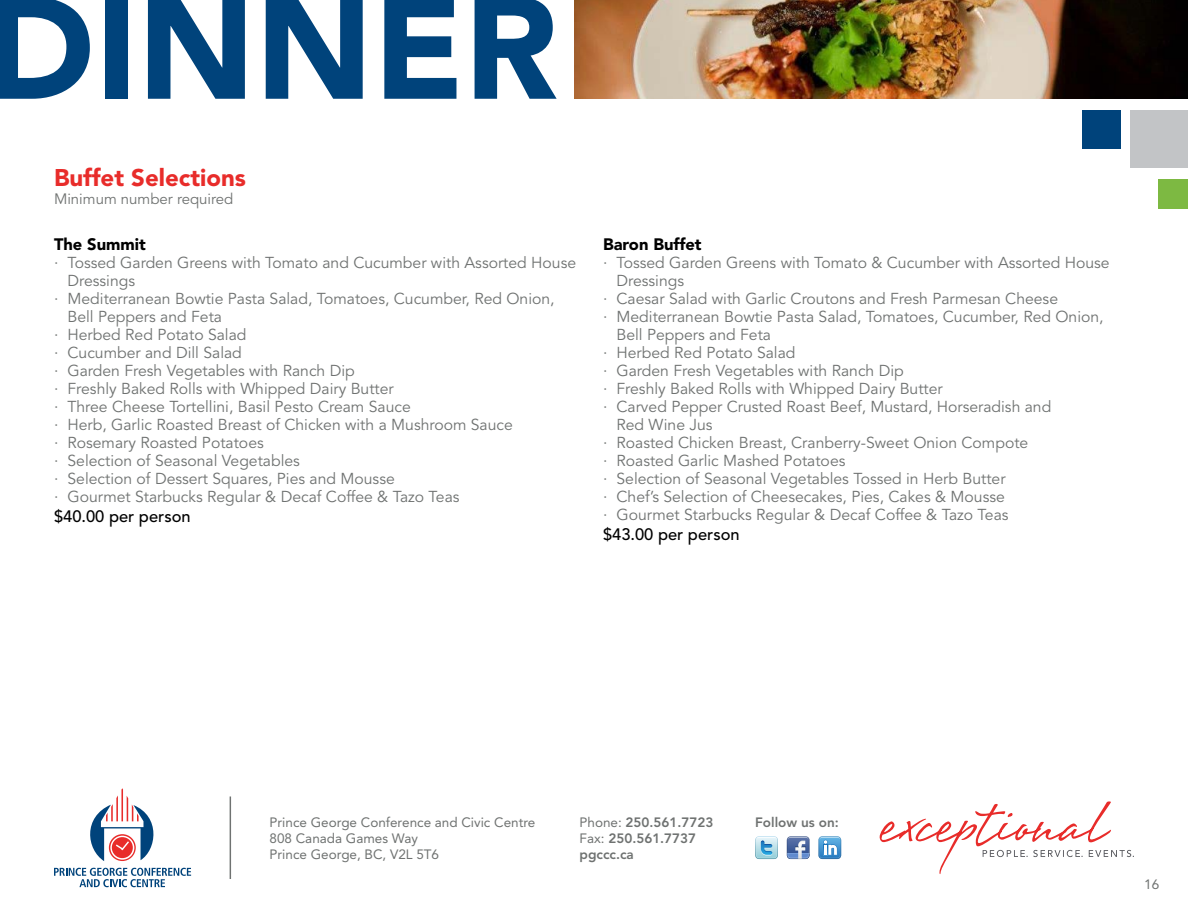
<style>
.page{position:relative;width:1188px;height:918px;background:#fff}
.page>*{position:absolute;margin:0;border:0;box-sizing:border-box;transform-origin:0 0}
.t1{font:900 144.45px "Avenir LT Std";color:#00437b}
.t2{font:900 24px "Avenir LT Std";color:#e82c2a}
.t3{font:500 16.5px "Avenir LT Std";color:#000}
.t4{font:900 16.5px "Avenir LT Std";color:#000}
.t5{font:15.75px "Avenir LT Std";color:#6f7271}
.t6{font:15px "Avenir LT Std";color:#6f7271}
.t7{font:13.5px/16.2px "Avenir LT Std";color:#6f7271}
.t8{font:800 13.5px/16.2px "Avenir LT Std";color:#6f7271}
.s1{font-weight:400}
</style>
<div class="page">
<svg style="left:90px;top:788px;width:64px;height:73px"></svg>
<svg style="left:54px;top:868px;width:137px;height:19px"></svg>
<hr style="left:230px;top:796px;width:1px;height:83px;background:#6f7271">
<svg style="left:787px;top:836px;width:23px;height:23px"></svg>
<svg style="left:818px;top:836px;width:23px;height:23px"></svg>
<svg style="left:755px;top:836px;width:23px;height:23px"></svg>
<svg style="left:880px;top:801px;width:254px;height:73px"></svg>
<div style="left:1131px;top:110px;width:57px;height:57px;background:#c2c4c6"></div>
<div style="left:1082px;top:110px;width:39px;height:39px;background:#00437b"></div>
<div style="left:1158px;top:179px;width:30px;height:29px;background:#7db942"></div>
<img style="left:575px;top:0;width:613px;height:99px">
<h1 class="t1" style="left:-15px;top:-39px;width:574px">DINNER</h1>
<h2 class="t2" style="left:54px;top:163px;width:193px">Buffet Selections</h2>
<p class="t6" style="left:54px;top:190px;width:181px">Minimum number required</p>
<p class="t4" style="left:54px;top:235px;width:93px">The Summit</p>
<p class="t5" style="left:54px;top:254px;width:524px">· Tossed Garden Greens with Tomato and Cucumber with Assorted House</p>
<p class="t5" style="left:67px;top:272px;width:69px">Dressings</p>
<p class="t5" style="left:54px;top:290px;width:502px">· Mediterranean Bowtie Pasta Salad, Tomatoes, Cucumber, Red Onion,</p>
<p class="t5" style="left:67px;top:308px;width:156px">Bell Peppers and Feta</p>
<p class="t5" style="left:54px;top:326px;width:194px">· Herbed Red Potato Salad</p>
<p class="t5" style="left:54px;top:344px;width:189px">· Cucumber and Dill Salad</p>
<p class="t5" style="left:54px;top:362px;width:302px">· Garden Fresh Vegetables with Ranch Dip</p>
<p class="t5" style="left:54px;top:380px;width:341px">· Freshly Baked Rolls with Whipped Dairy Butter</p>
<p class="t5" style="left:54px;top:398px;width:358px">· Three Cheese Tortellini, Basil Pesto Cream Sauce</p>
<p class="t5" style="left:54px;top:416px;width:460px">· Herb, Garlic Roasted Breast of Chicken with a Mushroom Sauce</p>
<p class="t5" style="left:54px;top:434px;width:211px">· Rosemary Roasted Potatoes</p>
<p class="t5" style="left:54px;top:452px;width:247px">· Selection of Seasonal Vegetables</p>
<p class="t5" style="left:54px;top:470px;width:342px">· Selection of Dessert Squares, Pies and Mousse</p>
<p class="t5" style="left:54px;top:488px;width:407px">· Gourmet Starbucks Regular &amp; Decaf Coffee &amp; Tazo Teas</p>
<p class="t3" style="left:54px;top:507px;width:138px">$40.00 per person</p>
<p class="t4" style="left:603px;top:235px;width:100px">Baron Buffet</p>
<p class="t5" style="left:603px;top:254px;width:508px">· Tossed Garden Greens with Tomato &amp; Cucumber with Assorted House</p>
<p class="t5" style="left:616px;top:272px;width:69px">Dressings</p>
<p class="t5" style="left:603px;top:290px;width:457px">· Caesar Salad with Garlic Croutons and Fresh Parmesan Cheese</p>
<p class="t5" style="left:603px;top:308px;width:502px">· Mediterranean Bowtie Pasta Salad, Tomatoes, Cucumber, Red Onion,</p>
<p class="t5" style="left:616px;top:326px;width:156px">Bell Peppers and Feta</p>
<p class="t5" style="left:603px;top:344px;width:194px">· Herbed Red Potato Salad</p>
<p class="t5" style="left:603px;top:362px;width:302px">· Garden Fresh Vegetables with Ranch Dip</p>
<p class="t5" style="left:603px;top:380px;width:341px">· Freshly Baked Rolls with Whipped Dairy Butter</p>
<p class="t5" style="left:603px;top:398px;width:450px">· Carved Pepper Crusted Roast Beef, Mustard, Horseradish and</p>
<p class="t5" style="left:616px;top:416px;width:98px">Red Wine Jus</p>
<p class="t5" style="left:603px;top:434px;width:427px">· Roasted Chicken Breast, Cranberry-Sweet Onion Compote</p>
<p class="t5" style="left:603px;top:452px;width:244px">· Roasted Garlic Mashed Potatoes</p>
<p class="t5" style="left:603px;top:470px;width:404px">· Selection of Seasonal Vegetables Tossed in Herb Butter</p>
<p class="t5" style="left:603px;top:488px;width:403px">· Chef’s Selection of Cheesecakes, Pies, Cakes &amp; Mousse</p>
<p class="t5" style="left:603px;top:506px;width:407px">· Gourmet Starbucks Regular &amp; Decaf Coffee &amp; Tazo Teas</p>
<p class="t3" style="left:603px;top:525px;width:138px">$43.00 per person</p>
<p class="t7" style="left:270px;top:814px;width:267px">Prince George Conference and Civic Centre<br>808 Canada Games Way<br>Prince George, BC, V2L 5T6</p>
<p class="t8" style="left:580px;top:814px;width:135px"><span class="s1">Phone:</span> 250.561.7723<br><span class="s1">Fax:</span> 250.561.7737 pgccc.ca</p>
<p class="t8" style="left:755px;top:814px;width:85px">Follow us on:</p>
<p class="t7" style="left:1144px;top:877px;width:17px">16</p>
</div>
